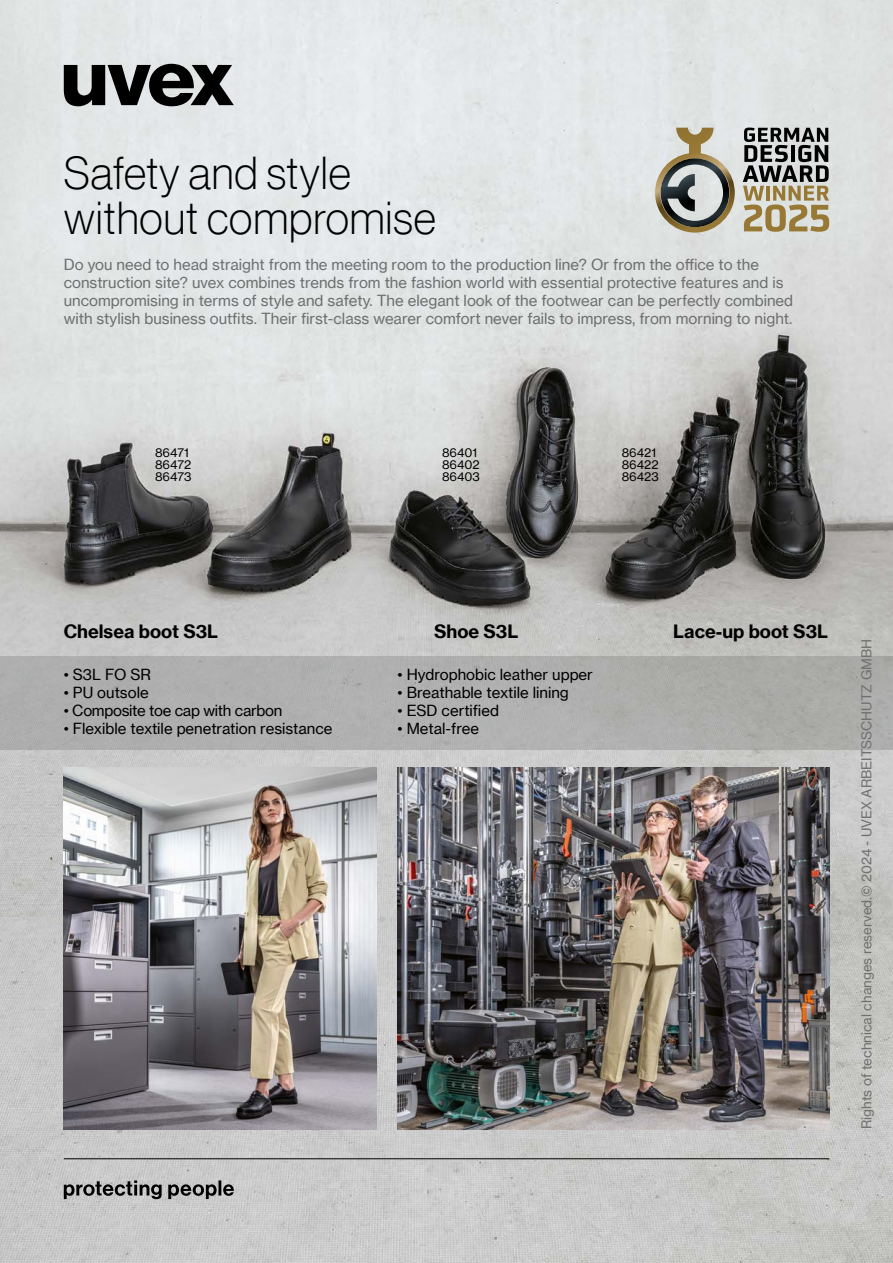
<style>
.page{position:relative;width:893px;height:1263px;background:#fff}
.page>*{position:absolute;margin:0;border:0;box-sizing:border-box;transform-origin:0 0}
.t1{font:45px/45px "N Haas Grotesk DS Pro 35 X Lt";letter-spacing:.02em;color:#000}
.t2{font:18px "N Haas Grotesk TX Pro 75 Bd";color:#000}
.t3{font:15px/18px "N Haas Grotesk TX Pro 55 Rg";color:#6f7070}
.t4{font:15px "N Haas Grotesk TX Pro 55 Rg";color:#000}
.t5{font:15px "N Haas Grotesk TX Pro 55 Rg";letter-spacing:-.02em;color:#000}
.t6{font:13.35px "N Haas Grotesk TX Pro 55 Rg";color:#6f7070}
.t7{font:12px/12px "N Haas Grotesk TX Pro 55 Rg";color:#000}
</style>
<div class="page">
<img style="left:0;top:916px;width:893px;height:347px">
<img style="left:0;top:0;width:893px;height:916px">
<div style="left:0;top:656px;width:893px;height:93px;background:#aeafae"></div>
<img style="left:64px;top:768px;width:312px;height:361px">
<img style="left:398px;top:768px;width:431px;height:361px">
<svg style="left:64px;top:64px;width:170px;height:42px;background:#565758"></svg>
<svg style="left:64px;top:1180px;width:170px;height:19px;background:#858585"></svg>
<hr style="left:64px;top:1158px;width:765px;height:1px;background:#000">
<svg style="left:743px;top:128px;width:86px;height:104px;background:#979282"></svg>
<svg style="left:655px;top:128px;width:80px;height:105px;background:#a6a397"></svg>
<h1 class="t1" style="left:64px;top:150px;width:374px">Safety and style without compromise</h1>
<p class="t3" style="left:64px;top:255px;width:731px">Do you need to head straight from the meeting room to the production line? Or from the office to the construction site? uvex combines trends from the fashion world with essential protective features and is uncompromising in terms of style and safety. The elegant look of the footwear can be perfectly combined with stylish business outfits. Their first-class wearer comfort never fails to impress, from morning to night.</p>
<p class="t7" style="left:155px;top:446px;width:38px">86471<br>86472<br>86473</p>
<p class="t7" style="left:442px;top:446px;width:39px">86401<br>86402<br>86403</p>
<p class="t7" style="left:622px;top:446px;width:38px">86421<br>86422<br>86423</p>
<p class="t2" style="left:64px;top:620px;width:156px">Chelsea boot S3L</p>
<p class="t2" style="left:434px;top:620px;width:86px">Shoe S3L</p>
<p class="t2" style="left:673px;top:620px;width:156px">Lace-up boot S3L</p>
<p class="t4" style="left:64px;top:666px;width:89px">• S3L FO SR</p>
<p class="t4" style="left:64px;top:684px;width:87px">• PU outsole</p>
<p class="t5" style="left:64px;top:702px;width:220px">• Composite toe cap with carbon</p>
<p class="t4" style="left:64px;top:720px;width:270px">• Flexible textile penetration resistance</p>
<p class="t4" style="left:398px;top:666px;width:197px">• Hydrophobic leather upper</p>
<p class="t4" style="left:398px;top:684px;width:173px">• Breathable textile lining</p>
<p class="t4" style="left:398px;top:702px;width:103px">• ESD certified</p>
<p class="t4" style="left:398px;top:720px;width:83px">• Metal-free</p>
<p class="t6" style="left:859px;top:1129px;width:491px;rotate:-90deg">Rights of technical changes reserved.© 2024 - UVEX ARBEITSSCHUTZ GMBH</p>
</div>
